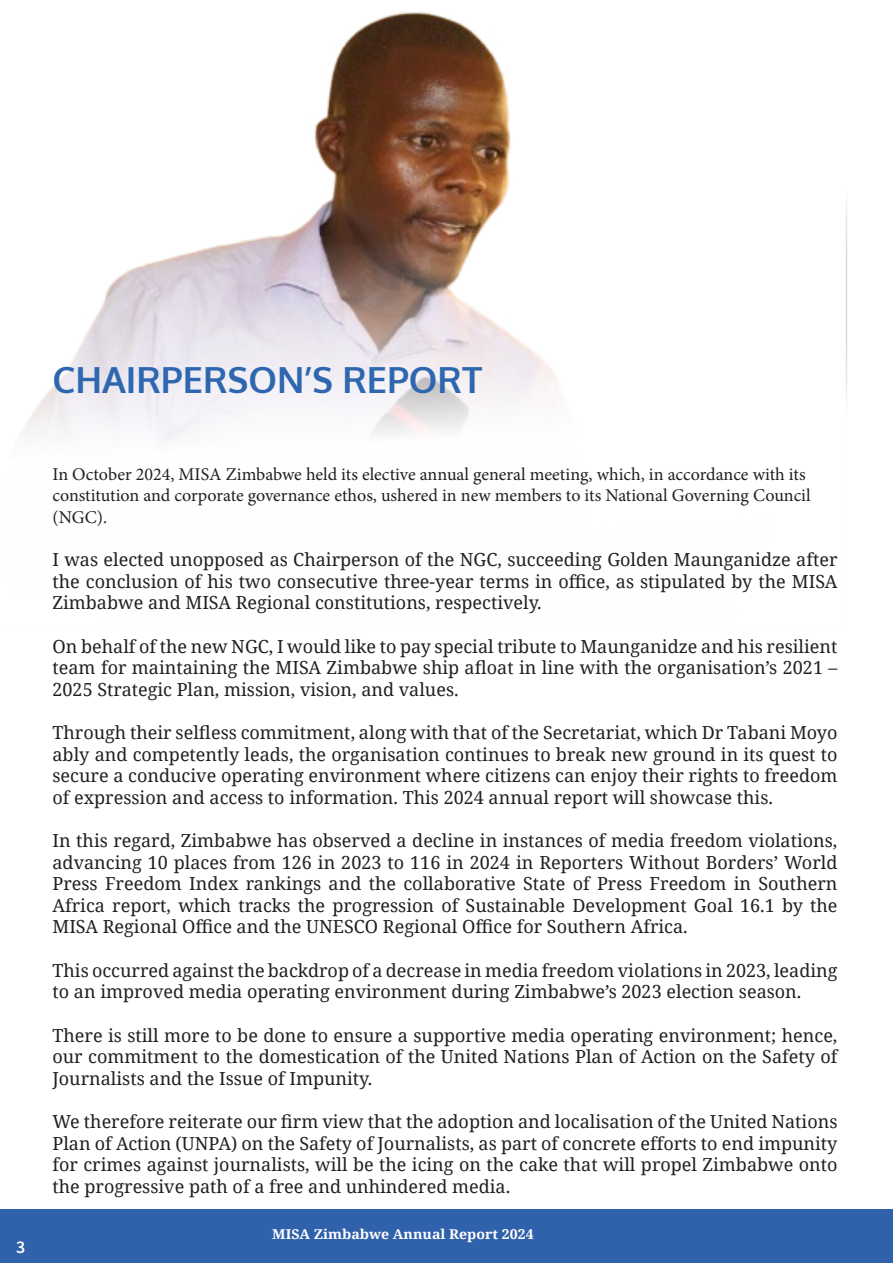
<style>
.page{position:relative;width:893px;height:1263px;background:#fff}
.page>*{position:absolute;margin:0;border:0;box-sizing:border-box;transform-origin:0 0}
.Main_heading{font:700 36px "Oxygen";color:#2e67b0}
.t1{font:18px/21.6px "Noto Serif";color:#231f20;text-align:justify}
.t2{font:18px/21.6px "Minion Pro";color:#231f20}
.t3{font:18px "Source Sans Variable";color:#fff}
.t4{font:700 13.5px "Noto Serif";color:#fff;scale:1.05 1}
</style>
<div class="page">
<div style="left:0;top:1209px;width:892px;height:54px;background:#3061ab"></div>
<svg style="left:21px;top:12px;width:826px;height:429px"></svg>
<p class="Main_heading" style="left:52px;top:358px;width:431px">CHAIRPERSON’S REPORT</p>
<p class="t3" style="left:16px;top:1236px;width:10px">3</p>
<p class="t2" style="left:52px;top:463px;width:760px">In October 2024, MISA Zimbabwe held its elective annual general meeting, which, in accordance with its constitution and corporate governance ethos, ushered in new members to its National Governing Council (NGC).</p>
<p class="t1" style="left:52px;top:548px;width:786px">I was elected unopposed as Chairperson of the NGC, succeeding Golden Maunganidze after the conclusion of his two consecutive three-year terms in office, as stipulated by the MISA Zimbabwe and MISA Regional constitutions, respectively.</p>
<p class="t1" style="left:52px;top:635px;width:786px">On behalf of the new NGC, I would like to pay special tribute to Maunganidze and his resilient team for maintaining the MISA Zimbabwe ship afloat in line with the organisation’s 2021 – 2025 Strategic Plan, mission, vision, and values.</p>
<p class="t1" style="left:52px;top:721px;width:786px">Through their selfless commitment, along with that of the Secretariat, which Dr Tabani Moyo ably and competently leads, the organisation continues to break new ground in its quest to secure a conducive operating environment where citizens can enjoy their rights to freedom of expression and access to information. This 2024 annual report will showcase this.</p>
<p class="t1" style="left:52px;top:829px;width:786px">In this regard, Zimbabwe has observed a decline in instances of media freedom violations, advancing 10 places from 126 in 2023 to 116 in 2024 in Reporters Without Borders’ World Press Freedom Index rankings and the collaborative State of Press Freedom in Southern Africa report, which tracks the progression of Sustainable Development Goal 16.1 by the MISA Regional Office and the UNESCO Regional Office for Southern Africa.</p>
<p class="t1" style="left:52px;top:959px;width:786px">This occurred against the backdrop of a decrease in media freedom violations in 2023, leading to an improved media operating environment during Zimbabwe’s 2023 election season.</p>
<p class="t1" style="left:52px;top:1023px;width:786px">There is still more to be done to ensure a supportive media operating environment; hence, our commitment to the domestication of the United Nations Plan of Action on the Safety of Journalists and the Issue of Impunity.</p>
<p class="t1" style="left:52px;top:1110px;width:786px">We therefore reiterate our firm view that the adoption and localisation of the United Nations Plan of Action (UNPA) on the Safety of Journalists, as part of concrete efforts to end impunity for crimes against journalists, will be the icing on the cake that will propel Zimbabwe onto the progressive path of a free and unhindered media.</p>
<p class="t4" style="left:272px;top:1224px;width:251px">MISA Zimbabwe Annual Report 2024</p>
</div>
